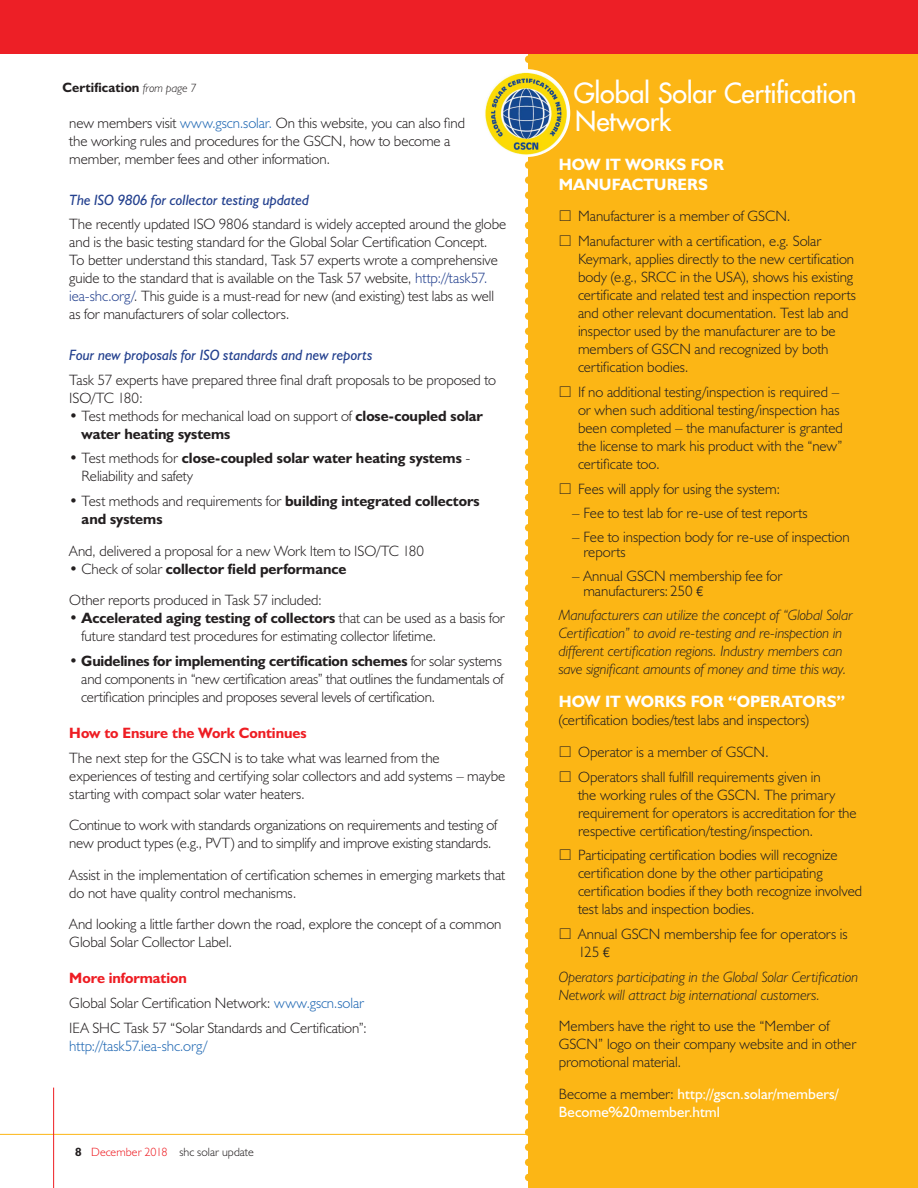
<style>
.page{position:relative;width:918px;height:1188px;background:#fff}
.page>*{position:absolute;margin:0;border:0;box-sizing:border-box;transform-origin:0 0}
.t1{font:27px/28.5px "Futura";letter-spacing:-.01em;color:#fff}
.t2{font:700 16.5px/19.5px "Humanist 521 BT";letter-spacing:.005em;color:#fff}
.t3{font:300 15px/18px "Humanist 521 BT";letter-spacing:-.005em;color:#231f20}
.t4{font:italic 300 15px/18px "Humanist 521 BT";color:#231f20}
.t5{font:700 15px/18px "Humanist 521 BT";letter-spacing:-.005em;color:#231f20}
.t6{font:italic 15px "Humanist 521 BT";letter-spacing:-.005em;color:#24418f}
.t7{font:15px/18px "Humanist 521 BT";letter-spacing:.005em;color:#fff}
.t8{font:700 15px "Humanist 521 BT";letter-spacing:-.005em;color:#ee1d23}
.t9{font:300 15px "Humanist 521 BT";letter-spacing:-.005em;color:#1e67b3}
.t10{font:700 13.5px "Humanist 521 BT";letter-spacing:.01em;color:#231f20}
.t11{font:300 12px "Humanist 521 BT";letter-spacing:.005em;color:#231f20}
.s1{font-weight:300;font-style:italic;font-size:12px}
.s2{color:#1e67b3}
.s3{color:#24418f}
.s4{font-weight:700}
.s5{font-weight:300}
.s6{font-weight:700;color:#ee1d23}
.s7{color:#ee1d23}
.s8{font-family:"Avenir";font-weight:400;font-size:13.5px}
.s9{font-weight:300;color:#231f20}
</style>
<div class="page">
<div style="left:529px;top:44px;width:389px;height:1144px;background:#fcb615"></div>
<svg style="left:525px;top:59px;width:4px;height:1129px"></svg>
<hr style="left:0;top:1134px;width:864px;height:1px;background:#fcb615">
<hr style="left:53px;top:1088px;width:1px;height:100px;background:#ee1d23">
<div style="left:0;top:0;width:918px;height:54px;background:#ed1f26"></div>
<img style="left:483px;top:70px;width:86px;height:86px;border-radius:43px">
<div style="left:482px;top:69px;width:88px;height:88px;border:2px solid #fff;border-radius:50%"></div>
<p class="t10" style="left:62px;top:79px;width:136px">Certification <span class="s1">from page 7</span></p>
<p class="t3" style="left:69px;top:114px;width:397px">new members visit <span class="s2">www.gscn.solar.</span> On this website, you can also find the working rules and procedures for the GSCN, how to become a member, member fees and other information.</p>
<p class="t6" style="left:69px;top:190px;width:241px">The ISO 9806 for collector testing updated</p>
<p class="t3" style="left:69px;top:215px;width:438px">The recently updated ISO 9806 standard is widely accepted around the globe and is the basic testing standard for the Global Solar Certification Concept.<br>To better understand this standard, Task 57 experts wrote a comprehensive guide to the standard that is available on the Task 57 website, <span class="s3">http://task57. iea-shc.org/</span>. This guide is a must-read for new (and existing) test labs as well as for manufacturers of solar collectors.</p>
<p class="t6" style="left:69px;top:346px;width:305px">Four new proposals for ISO standards and new reports</p>
<p class="t3" style="left:69px;top:370px;width:428px">Task 57 experts have prepared three final draft proposals to be proposed to<br>ISO/TC 180:</p>
<p class="t3" style="left:82px;top:406px;width:403px;text-indent:-12px">• Test methods for mechanical load on support of <span class="s4">close-coupled solar water heating systems</span></p>
<p class="t5" style="left:82px;top:449px;width:390px;text-indent:-12px"><span class="s5">• Test methods for</span> close-coupled solar water heating systems <span class="s5">-<br>Reliability and safety</span></p>
<p class="t5" style="left:82px;top:492px;width:400px;text-indent:-12px"><span class="s5">• Test methods and requirements for</span> building integrated collectors and systems</p>
<p class="t3" style="left:69px;top:541px;width:356px">And, delivered a proposal for a new Work Item to ISO/TC 180</p>
<p class="t3" style="left:69px;top:552px;width:279px;line-height:31.5px">• Check of solar <span class="s4">collector field performance<br></span>Other reports produced in Task 57 included:</p>
<p class="t3" style="left:82px;top:609px;width:425px;text-indent:-12px">• <span class="s4">Accelerated aging testing of collectors</span> that can be used as a basis for future standard test procedures for estimating collector lifetime.</p>
<p class="t3" style="left:81px;top:651px;width:424px;text-indent:-12px">• <span class="s4">Guidelines for implementing certification schemes</span> for solar systems and components in “new certification areas” that outlines the fundamentals of certification principles and proposes several levels of certification.</p>
<p class="t8" style="left:69px;top:723px;width:239px">How to Ensure the Work Continues</p>
<p class="t3" style="left:69px;top:748px;width:438px">The next step for the GSCN is to take what was learned from the experiences of testing and certifying solar collectors and add systems – maybe starting with compact solar water heaters.</p>
<p class="t3" style="left:69px;top:816px;width:429px">Continue to work with standards organizations on requirements and testing of new product types (e.g., PVT) and to simplify and improve existing standards.</p>
<p class="t3" style="left:69px;top:865px;width:437px">Assist in the implementation of certification schemes in emerging markets that do not have quality control mechanisms.</p>
<p class="t3" style="left:69px;top:915px;width:434px">And looking a little farther down the road, explore the concept of a common<br>Global Solar Collector Label.</p>
<p class="t3" style="left:69px;top:965px;width:299px;line-height:24.8px"><span class="s6">More information<br></span>Global Solar Certification Network: <span class="s2">www.gscn.solar<br></span>IEA SHC Task 57 “Solar Standards and Certification”:</p>
<p class="t9" style="left:69px;top:1036px;width:139px">http://task57.iea-shc.org/</p>
<p class="t11" style="left:75px;top:1144px;width:180px"><span class="s4">8</span> <span class="s7">December 2018</span> shc solar update</p>
<h1 class="t1" style="left:574px;top:79px;width:284px">Global Solar Certification<br>Network</h1>
<p class="t2" style="left:559px;top:155px;width:167px">HOW IT WORKS FOR<br>MANUFACTURERS</p>
<p class="t3" style="left:559px;top:204px;width:264px;line-height:24.8px">⎕ Manufacturer is a member of GSCN.<br>⎕ Manufacturer with a certification, e.g. Solar</p>
<p class="t3" style="left:578px;top:250px;width:280px">Keymark, applies directly to the new certification body (e.g., SRCC in the USA), shows his existing certificate and related test and inspection reports and other relevant documentation. Test lab and inspector used by the manufacturer are to be members of GSCN and recognized by both certification bodies.</p>
<p class="t3" style="left:578px;top:383px;width:266px;text-indent:-19px">⎕ If no additional testing/inspection is required – or when such additional testing/inspection has been completed – the manufacturer is granted the license to mark his product with the “new” certificate too.</p>
<p class="t3" style="left:559px;top:479px;width:223px">⎕ Fees will apply for using the system:</p>
<p class="t3" style="left:572px;top:503px;width:237px">– Fee to test lab for re-use of test reports</p>
<p class="t3" style="left:583px;top:529px;width:268px;line-height:15px;text-indent:-11px">– Fee to inspection body for re-use of inspection reports</p>
<p class="t3" style="left:583px;top:568px;width:200px;line-height:15px;text-indent:-11px">– Annual GSCN membership fee for manufacturers:250 <span class="s8">€</span></p>
<p class="t4" style="left:559px;top:606px;width:295px">Manufacturers can utilize the concept of “Global Solar Certification” to avoid re-testing and re-inspection in different certification regions. Industry members can save significant amounts of money and time this way.</p>
<p class="t2" style="left:559px;top:692px;width:288px">HOW IT WORKS FOR “OPERATORS”</p>
<p class="t3" style="left:559px;top:704px;width:252px;line-height:31.5px">(certification bodies/test labs and inspectors) ⎕ Operator is a member of GSCN.</p>
<p class="t3" style="left:578px;top:767px;width:280px;text-indent:-19px">⎕ Operators shall fulfill requirements given in<br>the working rules of the GSCN. The primary requirement for operators is accreditation for the respective certification/testing/inspection.</p>
<p class="t3" style="left:578px;top:846px;width:286px;text-indent:-19px">⎕ Participating certification bodies will recognize certification done by the other participating certification bodies if they both recognize involved test labs and inspection bodies.</p>
<p class="t3" style="left:578px;top:925px;width:271px;text-indent:-19px">⎕ Annual GSCN membership fee for operators is<br>125 <span class="s8">€</span></p>
<p class="t4" style="left:559px;top:968px;width:301px">Operators participating in the Global Solar Certification<br>Network will attract big international customers.</p>
<p class="t3" style="left:559px;top:1017px;width:299px">Members have the right to use the “Member of<br>GSCN” logo on their company website and in other promotional material.</p>
<p class="t7" style="left:559px;top:1085px;width:282px"><span class="s9">Become a member:</span> http://gscn.solar/members/<br>Become%20member.html</p>
</div>
